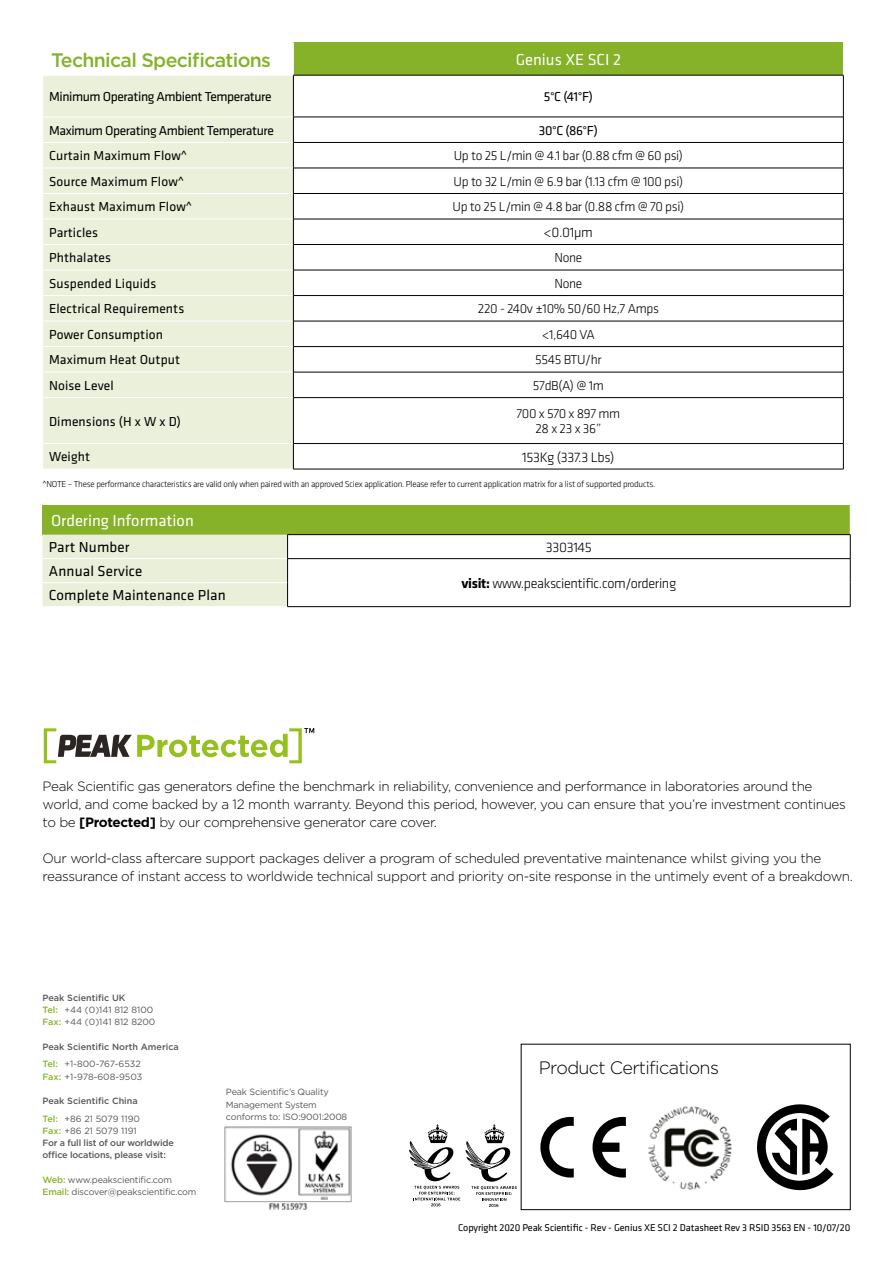
<style>
.page{position:relative;width:893px;height:1263px;background:#fff}
.page>*{position:absolute;margin:0;border:0;box-sizing:border-box;transform-origin:0 0}
.t1{font:500 19.5px "Gotham";letter-spacing:-.035em;color:#85b328}
.t2{font:300 18px "Gotham";letter-spacing:-.035em;color:#000}
.t3{font:16.5px "Klavika";color:#fff}
.t4{font:15px "Klavika";letter-spacing:.01em;color:#000}
.t5{font:300 14.25px "Klavika";letter-spacing:-.025em;color:#000}
.t6{font:300 13.5px/18px "Gotham";letter-spacing:-.025em;color:#000}
.t7{font:13.5px "Klavika";letter-spacing:.01em;color:#000}
.t8{font:300 13.5px/15px "Klavika";letter-spacing:-.025em;color:#000;text-align:center}
.t9{font:13.5px "Klavika";letter-spacing:-.03em;color:#000}
.t10{font:10.2px "Klavika";letter-spacing:-.01em;color:#000}
.t11{font:300 9px "Klavika";letter-spacing:-.025em;color:#000}
.t12{font:9px/12.3px "Gotham";letter-spacing:-.02em;color:#575756}
.t13{font:500 9px/17.4px "Gotham";color:#575756}
.t14{font:500 9px/12.3px "Gotham";letter-spacing:-.02em;color:#575756}
.t15{font:9px/12.3px "Gotham";color:#575756}
.s1{font-weight:700}
.s2{font-weight:500}
.s3{font-weight:500;color:#85b228}
.s4{color:#85b228}
.s5{font-weight:400}
</style>
<div class="page">
<img style="left:224px;top:1126px;width:128px;height:84px">
<div style="left:293px;top:43px;width:550px;height:32px;background:#85b228"></div>
<div style="left:43px;top:76px;width:250px;height:393px;background:#eaf0d9"></div>
<svg style="left:294px;top:76px;width:549px;height:393px"></svg>
<hr style="left:43px;top:117px;width:250px;height:1px;background:#fff">
<hr style="left:43px;top:142px;width:250px;height:1px;background:#fff">
<hr style="left:43px;top:168px;width:250px;height:1px;background:#fff">
<hr style="left:43px;top:193px;width:250px;height:1px;background:#fff">
<hr style="left:43px;top:219px;width:250px;height:1px;background:#fff">
<hr style="left:43px;top:244px;width:250px;height:1px;background:#fff">
<hr style="left:43px;top:270px;width:250px;height:1px;background:#fff">
<hr style="left:43px;top:295px;width:250px;height:1px;background:#fff">
<hr style="left:43px;top:321px;width:250px;height:1px;background:#fff">
<hr style="left:43px;top:372px;width:250px;height:1px;background:#fff">
<hr style="left:43px;top:397px;width:250px;height:1px;background:#fff">
<hr style="left:43px;top:443px;width:250px;height:1px;background:#fff">
<hr style="left:43px;top:346px;width:250px;height:1px;background:#fff">
<hr style="left:293px;top:43px;width:1px;height:32px;background:#fff">
<hr style="left:293px;top:75px;width:550px;height:1px;background:#000">
<hr style="left:293px;top:75px;width:1px;height:42px;background:#000">
<hr style="left:843px;top:75px;width:1px;height:42px;background:#000">
<hr style="left:293px;top:117px;width:550px;height:1px;background:#000">
<hr style="left:293px;top:142px;width:550px;height:1px;background:#000">
<hr style="left:293px;top:168px;width:550px;height:1px;background:#000">
<hr style="left:293px;top:193px;width:550px;height:1px;background:#000">
<hr style="left:293px;top:219px;width:550px;height:1px;background:#000">
<hr style="left:293px;top:244px;width:550px;height:1px;background:#000">
<hr style="left:293px;top:270px;width:550px;height:1px;background:#000">
<hr style="left:293px;top:295px;width:550px;height:1px;background:#000">
<hr style="left:293px;top:321px;width:550px;height:1px;background:#000">
<hr style="left:293px;top:346px;width:550px;height:1px;background:#000">
<hr style="left:293px;top:372px;width:550px;height:1px;background:#000">
<svg style="left:293px;top:117px;width:1px;height:280px"></svg>
<svg style="left:843px;top:117px;width:1px;height:280px"></svg>
<hr style="left:293px;top:397px;width:550px;height:1px;background:#000">
<hr style="left:293px;top:398px;width:1px;height:45px;background:#000">
<hr style="left:843px;top:398px;width:1px;height:45px;background:#000">
<hr style="left:293px;top:443px;width:550px;height:1px;background:#000">
<svg style="left:293px;top:444px;width:1px;height:25px"></svg>
<svg style="left:843px;top:444px;width:1px;height:25px"></svg>
<hr style="left:293px;top:469px;width:550px;height:1px;background:#000">
<svg style="left:43px;top:505px;width:808px;height:102px"></svg>
<hr style="left:287px;top:606px;width:563px;height:1px;background:#000">
<svg style="left:44px;top:728px;width:270px;height:35px"></svg>
<svg style="left:409px;top:1124px;width:51px;height:82px"></svg>
<svg style="left:466px;top:1124px;width:51px;height:83px"></svg>
<div style="left:521px;top:1044px;width:329px;height:166px;border:1px solid #000"></div>
<img style="left:648px;top:1106px;width:84px;height:84px">
<svg style="left:540px;top:1117px;width:34px;height:60px"></svg>
<svg style="left:592px;top:1117px;width:34px;height:60px"></svg>
<svg style="left:757px;top:1104px;width:76px;height:86px"></svg>
<h1 class="t1" style="left:51px;top:47px;width:221px">Technical Specifications</h1>
<p class="t3" style="left:516px;top:49px;width:107px">Genius XE SCI 2</p>
<p class="t9" style="left:49px;top:88px;width:224px">Minimum Operating Ambient Temperature</p>
<p class="t7" style="left:544px;top:88px;width:51px">5°C (41°F)</p>
<p class="t9" style="left:49px;top:121px;width:226px">Maximum Operating Ambient Temperature</p>
<p class="t7" style="left:539px;top:121px;width:60px">30°C (86°F)</p>
<p class="t7" style="left:49px;top:147px;width:140px">Curtain Maximum Flow^</p>
<p class="t8" style="left:454px;top:148px;width:231px">Up to 25 L/min @ 4.1 bar (0.88 cfm @ 60 psi)</p>
<p class="t7" style="left:49px;top:172px;width:136px">Source Maximum Flow^</p>
<p class="t8" style="left:454px;top:174px;width:231px">Up to 32 L/min @ 6.9 bar (1.13 cfm @ 100 psi)</p>
<p class="t7" style="left:49px;top:198px;width:144px">Exhaust Maximum Flow^</p>
<p class="t8" style="left:453px;top:199px;width:233px">Up to 25 L/min @ 4.8 bar (0.88 cfm @ 70 psi)</p>
<p class="t7" style="left:49px;top:224px;width:50px">Particles</p>
<p class="t5" style="left:544px;top:224px;width:50px">&lt;0.01μm</p>
<p class="t7" style="left:49px;top:249px;width:64px">Phthalates</p>
<p class="t8" style="left:554px;top:250px;width:29px">None</p>
<p class="t7" style="left:49px;top:275px;width:109px">Suspended Liquids</p>
<p class="t8" style="left:554px;top:276px;width:29px">None</p>
<p class="t7" style="left:49px;top:300px;width:137px">Electrical Requirements</p>
<p class="t8" style="left:478px;top:301px;width:182px">220 - 240v ±10% 50/60 Hz,7 Amps</p>
<p class="t7" style="left:49px;top:326px;width:115px">Power Consumption</p>
<p class="t8" style="left:542px;top:327px;width:54px">&lt;1,640 VA</p>
<p class="t7" style="left:49px;top:351px;width:133px">Maximum Heat Output</p>
<p class="t8" style="left:535px;top:352px;width:68px">5545 BTU/hr</p>
<p class="t7" style="left:49px;top:377px;width:66px">Noise Level</p>
<p class="t8" style="left:533px;top:378px;width:73px">57dB(A) @ 1m</p>
<p class="t7" style="left:49px;top:412px;width:133px">Dimensions (H x W x D)</p>
<p class="t8" style="left:516px;top:406px;width:105px">700 x 570 x 897 mm<br>28 x 23 x 36”</p>
<p class="t7" style="left:49px;top:448px;width:43px">Weight</p>
<p class="t5" style="left:522px;top:448px;width:94px">153Kg (337.3 Lbs)</p>
<p class="t11" style="left:43px;top:479px;width:614px">^NOTE – These performance characteristics are valid only when paired with an approved Sciex application. Please refer to current application matrix for a list of supported products.</p>
<p class="t3" style="left:51px;top:510px;width:144px">Ordering Information</p>
<p class="t4" style="left:49px;top:537px;width:82px">Part Number</p>
<p class="t5" style="left:546px;top:539px;width:48px">3303145</p>
<p class="t4" style="left:49px;top:561px;width:95px">Annual Service</p>
<p class="t5" style="left:462px;top:575px;width:216px"><span class="s1">visit:</span> www.peakscientific.com/ordering</p>
<p class="t4" style="left:49px;top:585px;width:178px">Complete Maintenance Plan</p>
<p class="t6" style="left:43px;top:777px;width:805px">Peak Scientific gas generators define the benchmark in reliability, convenience and performance in laboratories around the world, and come backed by a 12 month warranty. Beyond this period, however, you can ensure that you’re investment continues to be <span class="s1">[Protected]</span> by our comprehensive generator care cover.</p>
<p class="t6" style="left:43px;top:849px;width:812px">Our world-class aftercare support packages deliver a program of scheduled preventative maintenance whilst giving you the reassurance of instant access to worldwide technical support and priority on-site response in the untimely event of a breakdown.</p>
<p class="t15" style="left:43px;top:991px;width:114px"><span class="s2">Peak Scientific UK<br></span><span class="s3">Tel:</span> +44 (0)141 812 8100<br><span class="s3">Fax:</span> +44 (0)141 812 8200</p>
<p class="t13" style="left:43px;top:1038px;width:138px">Peak Scientific North America<br><span class="s4">Tel:</span> <span class="s5">+1-800-767-6532</span></p>
<p class="t12" style="left:43px;top:1070px;width:101px"><span class="s3">Fax:</span> +1-978-608-9503</p>
<p class="t13" style="left:43px;top:1092px;width:99px">Peak Scientific China<br><span class="s4">Tel:</span> <span class="s5">+86 21 5079 1190</span></p>
<p class="t14" style="left:43px;top:1124px;width:133px"><span class="s4">Fax:</span> <span class="s5">+86 21 5079 1191<br></span>For a full list of our worldwide office locations, please visit:</p>
<p class="t12" style="left:43px;top:1173px;width:156px"><span class="s3">Web:</span> www.peakscientific.com<br><span class="s3">Email:</span> discover@peakscientific.com</p>
<p class="t12" style="left:226px;top:1086px;width:123px">Peak Scientific’s Quality<br>Management System conforms to: ISO:9001:2008</p>
<h2 class="t2" style="left:539px;top:1057px;width:182px">Product Certifications</h2>
<p class="t10" style="left:458px;top:1221px;width:394px">Copyright 2020 Peak Scientific - Rev - Genius XE SCI 2 Datasheet Rev 3 RSID 3563 EN - 10/07/20</p>
</div>
